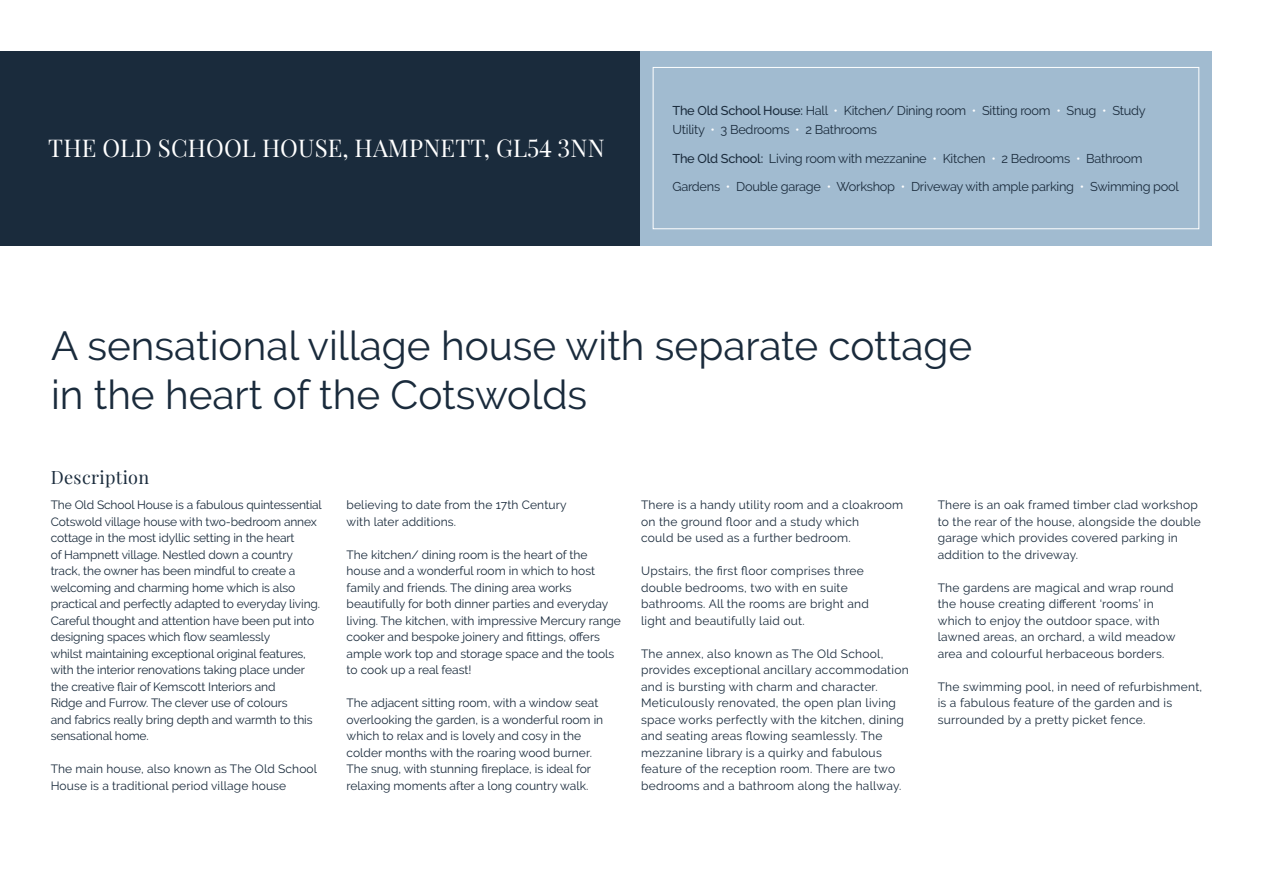
<style>
.page{position:relative;width:1263px;height:893px;background:#fff}
.page>*{position:absolute;margin:0;border:0;box-sizing:border-box;transform-origin:0 0}
.t1{font:40.5px/48.8px "Raleway";color:#1a2b3c}
.t2{font:24px "Playfair Display";letter-spacing:.01em;color:#fff}
.t3{font:18px "Playfair Display";letter-spacing:.02em;color:#1a2b3c}
.t4{font:12.75px/19.5px "Raleway";letter-spacing:-.02em;color:#1a2b3c}
.t5{font:12px/16.5px "Raleway";color:#1a2b3c}
.t6{font:12px/16.5px "Raleway";letter-spacing:.02em;color:#1a2b3c}
.s1{font-weight:500}
.s2{color:#fff}
</style>
<div class="page">
<div style="left:0;top:51px;width:659px;height:194px;background:#1a2b3c"></div>
<div style="left:640px;top:51px;width:572px;height:194px;background:#a1bbd0"></div>
<div style="left:653px;top:67px;width:546px;height:162px;border:1px solid #fff"></div>
<h2 class="t2" style="left:48px;top:129px;width:558px">THE OLD SCHOOL HOUSE, HAMPNETT, GL54 3NN</h2>
<p class="t4" style="left:672px;top:100px;width:475px"><span class="s1">The Old School House:</span> Hall <span class="s2">•</span> Kitchen/ Dining room <span class="s2">•</span> Sitting room <span class="s2">•</span> Snug <span class="s2">•</span> Study<br>Utility <span class="s2">•</span> 3 Bedrooms <span class="s2">•</span> 2 Bathrooms</p>
<p class="t4" style="left:672px;top:148px;width:472px"><span class="s1">The Old School:</span> Living room with mezzanine <span class="s2">•</span> Kitchen <span class="s2">•</span> 2 Bedrooms <span class="s2">•</span> Bathroom</p>
<p class="t4" style="left:672px;top:177px;width:508px">Gardens <span class="s2">•</span> Double garage <span class="s2">•</span> Workshop <span class="s2">•</span> Driveway with ample parking <span class="s2">•</span> Swimming pool</p>
<h1 class="t1" style="left:51px;top:321px;width:923px">A sensational village house with separate cottage in the heart of the Cotswolds</h1>
<h3 class="t3" style="left:51px;top:463px;width:100px">Description</h3>
<p class="t5" style="left:51px;top:497px;width:273px">The Old School House is a fabulous quintessential Cotswold village house with two-bedroom annex cottage in the most idyllic setting in the heart<br>of Hampnett village. Nestled down a country track, the owner has been mindful to create a welcoming and charming home which is also practical and perfectly adapted to everyday living.<br>Careful thought and attention have been put into designing spaces which flow seamlessly<br>whilst maintaining exceptional original features, with the interior renovations taking place under the creative flair of Kemscott Interiors and<br>Ridge and Furrow. The clever use of colours<br>and fabrics really bring depth and warmth to this sensational home.</p>
<p class="t5" style="left:51px;top:761px;width:268px">The main house, also known as The Old School<br>House is a traditional period village house</p>
<p class="t5" style="left:347px;top:497px;width:221px">believing to date from the 17th Century with later additions.</p>
<p class="t5" style="left:347px;top:546px;width:276px">The kitchen/ dining room is the heart of the house and a wonderful room in which to host family and friends. The dining area works beautifully for both dinner parties and everyday living. The kitchen, with impressive Mercury range cooker and bespoke joinery and fittings, offers ample work top and storage space and the tools to cook up a real feast!</p>
<p class="t5" style="left:347px;top:695px;width:258px">The adjacent sitting room, with a window seat overlooking the garden, is a wonderful room in which to relax and is lovely and cosy in the colder months with the roaring wood burner.<br>The snug, with stunning fireplace, is ideal for relaxing moments after a long country walk.</p>
<p class="t6" style="left:641px;top:497px;width:264px">There is a handy utility room and a cloakroom on the ground floor and a study which<br>could be used as a further bedroom.</p>
<p class="t6" style="left:641px;top:563px;width:229px">Upstairs, the first floor comprises three double bedrooms, two with en suite bathrooms. All the rooms are bright and light and beautifully laid out.</p>
<p class="t6" style="left:641px;top:645px;width:269px">The annex, also known as The Old School, provides exceptional ancillary accommodation and is bursting with charm and character.<br>Meticulously renovated, the open plan living space works perfectly with the kitchen, dining and seating areas flowing seamlessly. The mezzanine library is a quirky and fabulous feature of the reception room. There are two bedrooms and a bathroom along the hallway.</p>
<p class="t6" style="left:938px;top:497px;width:265px">There is an oak framed timber clad workshop to the rear of the house, alongside the double garage which provides covered parking in addition to the driveway.</p>
<p class="t6" style="left:938px;top:579px;width:239px">The gardens are magical and wrap round the house creating different ‘rooms’ in which to enjoy the outdoor space, with lawned areas, an orchard, a wild meadow area and colourful herbaceous borders.</p>
<p class="t6" style="left:938px;top:678px;width:266px">The swimming pool, in need of refurbishment, is a fabulous feature of the garden and is surrounded by a pretty picket fence.</p>
</div>
